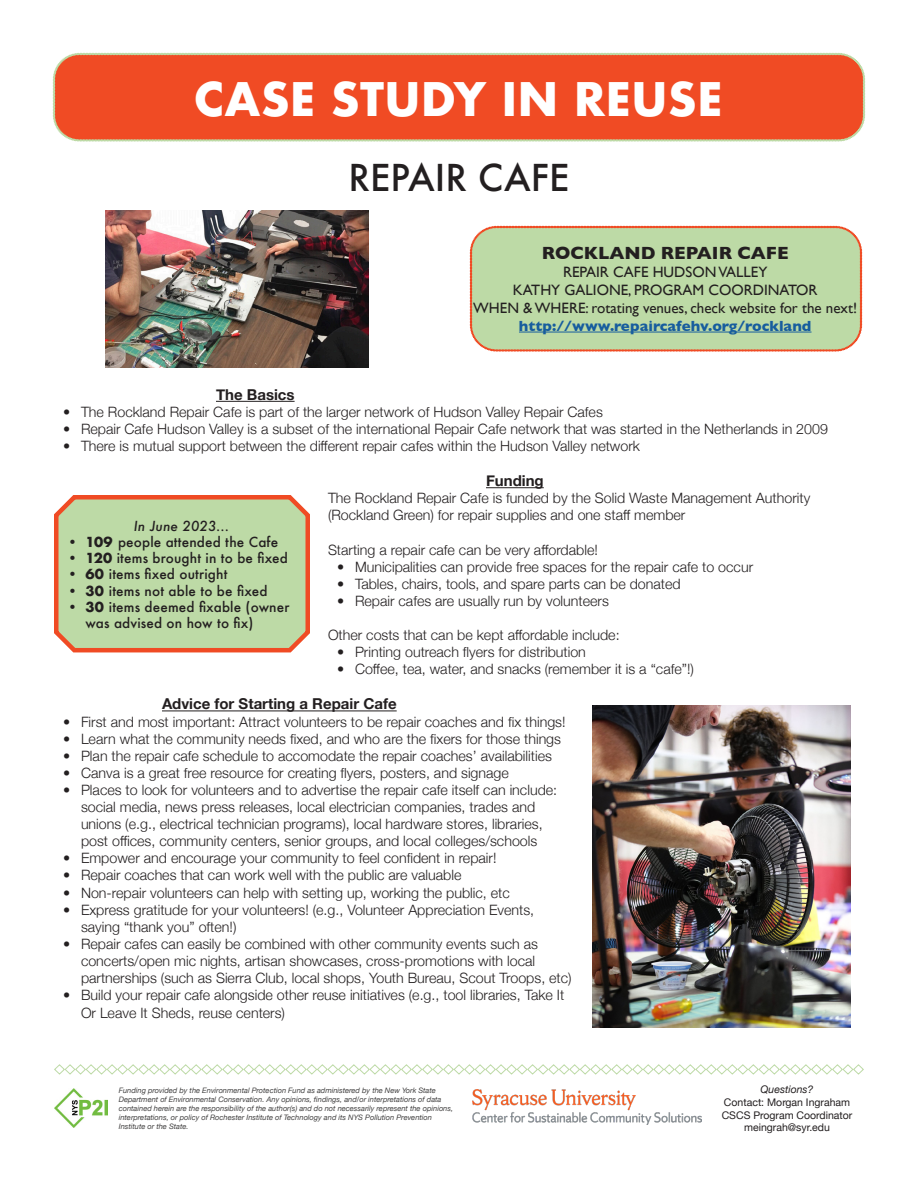
<style>
.page{position:relative;width:918px;height:1188px;background:#fff}
.page>*{position:absolute;margin:0;border:0;box-sizing:border-box;transform-origin:0 0}
.Title_Case_Study{font:700 45px "Futura";color:#fff}
.Subtitle_Case_Study{font:500 36px "Futura";color:#231f20}
.t1{font:700 18px "Gill Sans";color:#231f20}
.t2{font:15px "Gill Sans";color:#231f20}
.t3{font:700 15px "Helvetica Neue";color:#231f20}
.t4{font:700 15px "Gill Sans";color:#175d9e}
.t5{font:300 14.25px/17.1px "Helvetica Neue";color:#231f20}
.t6{font:500 13.5px/16.2px "Futura";letter-spacing:.01em;color:#231f20}
.t7{font:italic 500 13.5px "Futura";letter-spacing:.01em;color:#231f20}
.t8{font:10.5px "Helvetica Neue";color:#231f20}
.t9{font:italic 10.5px "Helvetica Neue";color:#231f20}
.t10{font:italic 7.5px/9px "Helvetica Neue";color:#414040}
.s1{font-weight:700}
</style>
<div class="page">
<div style="left:53px;top:53px;width:812px;height:88px;background:#f04b24"></div>
<div style="left:470px;top:226px;width:392px;height:125px;background:#bddaa6"></div>
<img style="left:473px;top:1090px;width:228px;height:34px">
<img style="left:54px;top:1088px;width:54px;height:40px">
<hr style="left:216px;top:401px;width:79px;height:1px;background:#231f20">
<hr style="left:486px;top:487px;width:58px;height:1px;background:#231f20">
<hr style="left:162px;top:711px;width:235px;height:1px;background:#231f20">
<img style="left:592px;top:706px;width:259px;height:322px">
<svg style="left:54px;top:1064px;width:810px;height:11px"></svg>
<img style="left:106px;top:210px;width:263px;height:157px">
<svg style="left:54px;top:495px;width:256px;height:158px;background:#c2ce9c"></svg>
<p class="Title_Case_Study" style="left:194px;top:66px;width:530px">CASE STUDY IN REUSE</p>
<p class="Subtitle_Case_Study" style="left:349px;top:153px;width:222px">REPAIR CAFE</p>
<p class="t1" style="left:542px;top:239px;width:249px">ROCKLAND REPAIR CAFE</p>
<p class="t2" style="left:563px;top:263px;width:206px">REPAIR CAFE HUDSON VALLEY</p>
<p class="t2" style="left:513px;top:281px;width:306px">KATHY GALIONE, PROGRAM COORDINATOR</p>
<p class="t2" style="left:473px;top:299px;width:385px">WHEN &amp; WHERE: rotating venues, check website for the next!</p>
<p class="t4" style="left:519px;top:314px;width:294px">http://www.repaircafehv.org/rockland</p>
<p class="t3" style="left:216px;top:383px;width:80px">The Basics</p>
<p class="t5" style="left:63px;top:402px;width:541px">• The Rockland Repair Cafe is part of the larger network of Hudson Valley Repair Cafes</p>
<p class="t5" style="left:63px;top:419px;width:766px">• Repair Cafe Hudson Valley is a subset of the international Repair Cafe network that was started in the Netherlands in 2009</p>
<p class="t5" style="left:63px;top:436px;width:579px">• There is mutual support between the different repair cafes within the Hudson Valley network</p>
<p class="t3" style="left:486px;top:469px;width:59px">Funding</p>
<p class="t5" style="left:328px;top:489px;width:484px">The Rockland Repair Cafe is funded by the Solid Waste Management Authority (Rockland Green) for repair supplies and one staff member</p>
<p class="t5" style="left:328px;top:540px;width:271px">Starting a repair cafe can be very affordable!</p>
<p class="t5" style="left:337px;top:557px;width:418px">• Municipalities can provide free spaces for the repair cafe to occur</p>
<p class="t5" style="left:337px;top:574px;width:345px">• Tables, chairs, tools, and spare parts can be donated</p>
<p class="t5" style="left:337px;top:591px;width:273px">• Repair cafes are usually run by volunteers</p>
<p class="t5" style="left:328px;top:625px;width:293px">Other costs that can be kept affordable include:</p>
<p class="t5" style="left:337px;top:643px;width:250px">• Printing outreach flyers for distribution</p>
<p class="t5" style="left:337px;top:660px;width:358px">• Coffee, tea, water, and snacks (remember it is a “cafe”!)</p>
<p class="t3" style="left:162px;top:692px;width:236px">Advice for Starting a Repair Cafe</p>
<p class="t5" style="left:63px;top:712px;width:504px">• First and most important: Attract volunteers to be repair coaches and fix things!</p>
<p class="t5" style="left:63px;top:729px;width:500px">• Learn what the community needs fixed, and who are the fixers for those things</p>
<p class="t5" style="left:63px;top:746px;width:490px">• Plan the repair cafe schedule to accomodate the repair coaches’ availabilities</p>
<p class="t5" style="left:63px;top:763px;width:447px">• Canva is a great free resource for creating flyers, posters, and signage</p>
<p class="t5" style="left:63px;top:780px;width:496px;text-align:center">• Places to look for volunteers and to advertise the repair cafe itself can include: social media, news press releases, local electrician companies, trades and unions (e.g., electrical technician programs), local hardware stores, libraries,<br>post offices, community centers, senior groups, and local colleges/schools</p>
<p class="t5" style="left:63px;top:849px;width:435px">• Empower and encourage your community to feel confident in repair!</p>
<p class="t5" style="left:63px;top:866px;width:400px">• Repair coaches that can work well with the public are valuable</p>
<p class="t5" style="left:63px;top:883px;width:448px">• Non-repair volunteers can help with setting up, working the public, etc</p>
<p class="t5" style="left:81px;top:900px;width:455px;text-indent:-18px">• Express gratitude for your volunteers! (e.g., Volunteer Appreciation Events, saying “thank you” often!)</p>
<p class="t5" style="left:81px;top:934px;width:492px;text-indent:-18px">• Repair cafes can easily be combined with other community events such as concerts/open mic nights, artisan showcases, cross-promotions with local partnerships (such as Sierra Club, local shops, Youth Bureau, Scout Troops, etc)</p>
<p class="t5" style="left:81px;top:985px;width:485px;line-height:18px;text-indent:-18px">• Build your repair cafe alongside other reuse initiatives (e.g., tool libraries, Take It<br>Or Leave It Sheds, reuse centers)</p>
<p class="t7" style="left:134px;top:516px;width:97px">In June 2023...</p>
<p class="t6" style="left:68px;top:534px;width:212px"><span class="s1">• 109</span> people attended the Cafe</p>
<p class="t6" style="left:68px;top:550px;width:222px"><span class="s1">• 120</span> items brought in to be fixed</p>
<p class="t6" style="left:68px;top:566px;width:161px"><span class="s1">• 60</span> items fixed outright</p>
<p class="t6" style="left:68px;top:582px;width:202px"><span class="s1">• 30</span> items not able to be fixed</p>
<p class="t6" style="left:86px;top:598px;width:205px;text-indent:-18px"><span class="s1">• 30</span> items deemed fixable (owner was advised on how to fix)</p>
<p class="t10" style="left:119px;top:1086px;width:336px">Funding provided by the Environmental Protection Fund as administered by the New York State Department of Environmental Conservation. Any opinions, findings, and/or interpretations of data contained herein are the responsibility of the author(s) and do not necessarily represent the opinions, interpretations, or policy of Rochester Institute of Technology and its NYS Pollution Prevention Institute or the State.</p>
<p class="t9" style="left:761px;top:1082px;width:54px">Questions?</p>
<p class="t8" style="left:724px;top:1095px;width:128px">Contact: Morgan Ingraham</p>
<p class="t8" style="left:722px;top:1107px;width:132px">CSCS Program Coordinator</p>
<p class="t8" style="left:744px;top:1120px;width:87px">meingrah@syr.edu</p>
</div>
